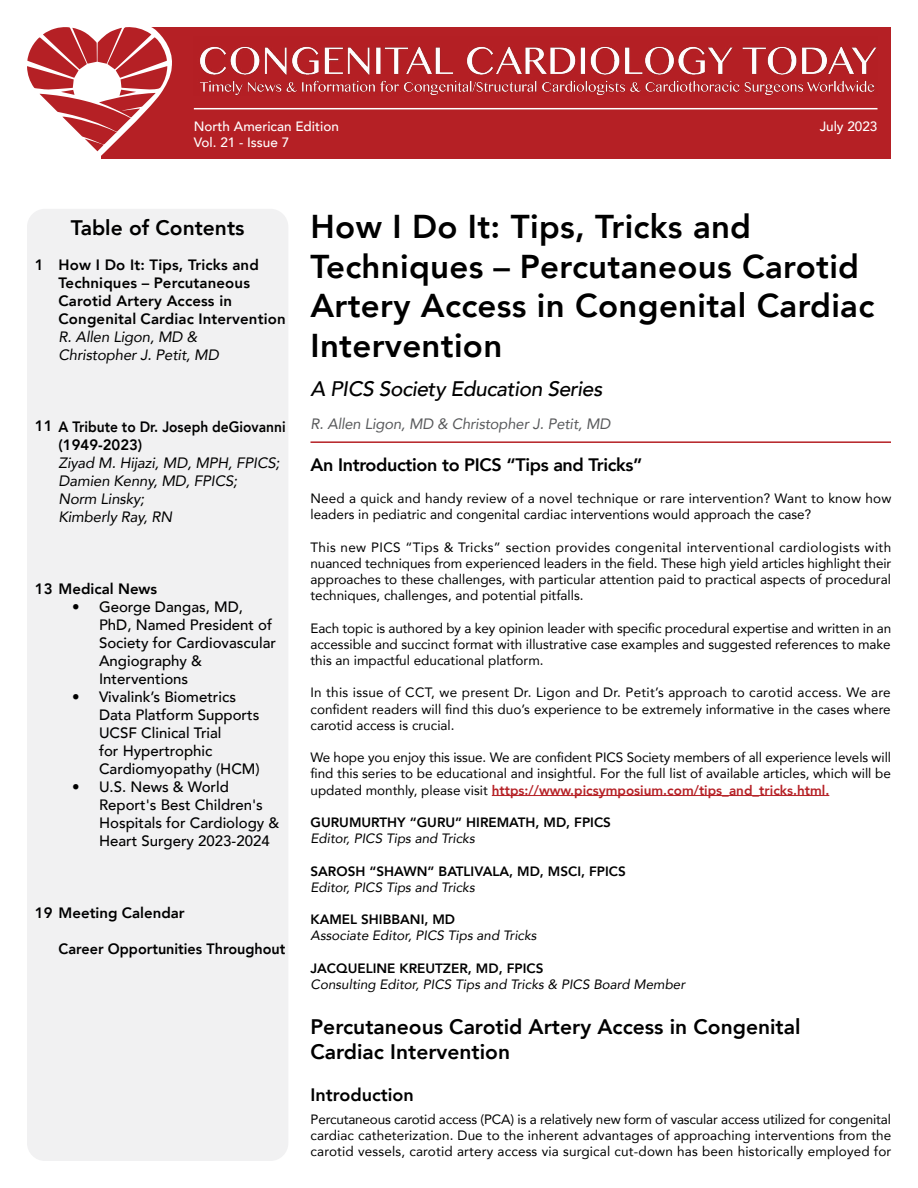
<style>
.page{position:relative;width:918px;height:1188px;background:#fff}
.page>*{position:absolute;margin:0;border:0;box-sizing:border-box;transform-origin:0 0}
.t1{font:800 33px/39.6px "Avenir";letter-spacing:.01em;color:#000}
.t2{font:800 21px/25.2px "Avenir";color:#000}
.t3{font:italic 500 21px "Avenir";letter-spacing:-.02em;color:#000}
.t4{font:800 18px "Avenir";letter-spacing:-.02em;color:#000}
.t5{font:800 18px "Avenir";color:#000}
.t6{font:500 15px/18px "Avenir";color:#000}
.t7{font:800 15px/18px "Avenir";color:#000}
.t8{font:italic 15px/18px "Avenir";letter-spacing:-.01em;color:#000}
.t9{font:italic 15px "Avenir";letter-spacing:-.01em;color:#58595b}
.t10{font:800 15px "Avenir";color:#000;scale:.96 1}
.t11{font:13.5px/16.2px "Avenir";color:#000;text-align:justify}
.t12{font:italic 13.5px "Avenir";color:#000}
.t13{font:800 13.5px "Avenir";color:#000}
.t14{font:500 13.5px/16.2px "Avenir";color:#fff}
.s1{font-weight:800;color:#b52025}
</style>
<div class="page">
<div style="left:27px;top:209px;width:261px;height:952px;background:#f1f1f2;border-radius:18px"></div>
<div style="left:101px;top:27px;width:790px;height:132px;background:#b52025"></div>
<img style="left:200px;top:46px;width:677px;height:50px">
<hr style="left:194px;top:108px;width:684px;height:1px;background:#fff">
<svg style="left:27px;top:27px;width:145px;height:129px"></svg>
<div style="left:92px;top:27px;width:18px;height:5px;background:#fff"></div>
<div style="left:93px;top:31px;width:9px;height:5px;background:#fff"></div>
<hr style="left:310px;top:441px;width:581px;height:2px;background:#b52025">
<hr style="left:492px;top:795px;width:337px;height:1px;background:#b52025">
<p class="t14" style="left:194px;top:117px;width:147px">North American Edition<br>Vol. 21 - Issue 7</p>
<p class="t14" style="left:820px;top:117px;width:59px">July 2023</p>
<p class="t7" style="left:35px;top:255px;width:10px">1</p>
<h2 class="t2" style="left:71px;top:215px;width:175px">Table of Contents</h2>
<p class="t7" style="left:59px;top:255px;width:229px">How I Do It: Tips, Tricks and<br>Techniques – Percutaneous<br>Carotid Artery Access in<br>Congenital Cardiac Intervention</p>
<p class="t8" style="left:59px;top:327px;width:162px">R. Allen Ligon, MD &amp;<br>Christopher J. Petit, MD</p>
<h1 class="t1" style="left:310px;top:207px;width:565px">How I Do It: Tips, Tricks and<br>Techniques – Percutaneous Carotid<br>Artery Access in Congenital Cardiac<br>Intervention</h1>
<h2 class="t3" style="left:310px;top:376px;width:294px">A PICS Society Education Series</h2>
<p class="t7" style="left:35px;top:417px;width:252px">11 A Tribute to Dr. Joseph deGiovanni</p>
<p class="t7" style="left:59px;top:435px;width:85px">(1949-2023)</p>
<p class="t8" style="left:59px;top:453px;width:223px">Ziyad M. Hijazi, MD, MPH, FPICS;<br>Damien Kenny, MD, FPICS;<br>Norm Linsky;<br>Kimberly Ray, RN</p>
<p class="t7" style="left:35px;top:579px;width:124px">13 Medical News</p>
<p class="t6" style="left:99px;top:597px;width:179px;text-indent:-27px">• George Dangas, MD,<br>PhD, Named President of<br>Society for Cardiovascular<br>Angiography &amp;<br>Interventions</p>
<p class="t6" style="left:99px;top:687px;width:162px;text-indent:-27px">• Vivalink’s Biometrics<br>Data Platform Supports<br>UCSF Clinical Trial<br>for Hypertrophic<br>Cardiomyopathy (HCM)</p>
<p class="t6" style="left:99px;top:777px;width:182px;text-indent:-27px">• U.S. News &amp; World<br>Report's Best Children's<br>Hospitals for Cardiology &amp;<br>Heart Surgery 2023-2024</p>
<p class="t7" style="left:35px;top:903px;width:151px">19 Meeting Calendar</p>
<p class="t10" style="left:59px;top:937px;width:238px">Career Opportunities Throughout</p>
<p class="t9" style="left:310px;top:414px;width:301px">R. Allen Ligon, MD &amp; Christopher J. Petit, MD</p>
<h3 class="t4" style="left:310px;top:450px;width:333px">An Introduction to PICS “Tips and Tricks”</h3>
<p class="t11" style="left:310px;top:490px;width:582px">Need a quick and handy review of a novel technique or rare intervention? Want to know how leaders in pediatric and congenital cardiac interventions would approach the case?</p>
<p class="t11" style="left:310px;top:538px;width:582px">This new PICS “Tips &amp; Tricks” section provides congenital interventional cardiologists with nuanced techniques from experienced leaders in the field. These high yield articles highlight their approaches to these challenges, with particular attention paid to practical aspects of procedural techniques, challenges, and potential pitfalls.</p>
<p class="t11" style="left:310px;top:619px;width:582px">Each topic is authored by a key opinion leader with specific procedural expertise and written in an accessible and succinct format with illustrative case examples and suggested references to make this an impactful educational platform.</p>
<p class="t11" style="left:310px;top:684px;width:582px">In this issue of CCT, we present Dr. Ligon and Dr. Petit’s approach to carotid access. We are confident readers will find this duo’s experience to be extremely informative in the cases where carotid access is crucial.</p>
<p class="t11" style="left:310px;top:749px;width:582px">We hope you enjoy this issue. We are confident PICS Society members of all experience levels will find this series to be educational and insightful. For the full list of available articles, which will be updated monthly, please visit <span class="s1">https://www.picsymposium.com/tips_and_tricks.html.</span></p>
<p class="t13" style="left:310px;top:812px;width:302px">GURUMURTHY “GURU” HIREMATH, MD, FPICS</p>
<p class="t12" style="left:310px;top:830px;width:166px">Editor, PICS Tips and Tricks</p>
<p class="t13" style="left:310px;top:860px;width:317px">SAROSH “SHAWN” BATLIVALA, MD, MSCI, FPICS</p>
<p class="t12" style="left:310px;top:879px;width:166px">Editor, PICS Tips and Tricks</p>
<p class="t13" style="left:310px;top:909px;width:146px">KAMEL SHIBBANI, MD</p>
<p class="t12" style="left:310px;top:927px;width:228px">Associate Editor, PICS Tips and Tricks</p>
<p class="t13" style="left:310px;top:958px;width:234px">JACQUELINE KREUTZER, MD, FPICS</p>
<p class="t12" style="left:310px;top:976px;width:376px">Consulting Editor, PICS Tips and Tricks &amp; PICS Board Member</p>
<h2 class="t2" style="left:310px;top:1014px;width:492px">Percutaneous Carotid Artery Access in Congenital<br>Cardiac Intervention</h2>
<h3 class="t5" style="left:310px;top:1081px;width:105px">Introduction</h3>
<p class="t11" style="left:310px;top:1111px;width:582px">Percutaneous carotid access (PCA) is a relatively new form of vascular access utilized for congenital cardiac catheterization. Due to the inherent advantages of approaching interventions from the carotid vessels, carotid artery access via surgical cut-down has been historically employed for</p>
</div>
